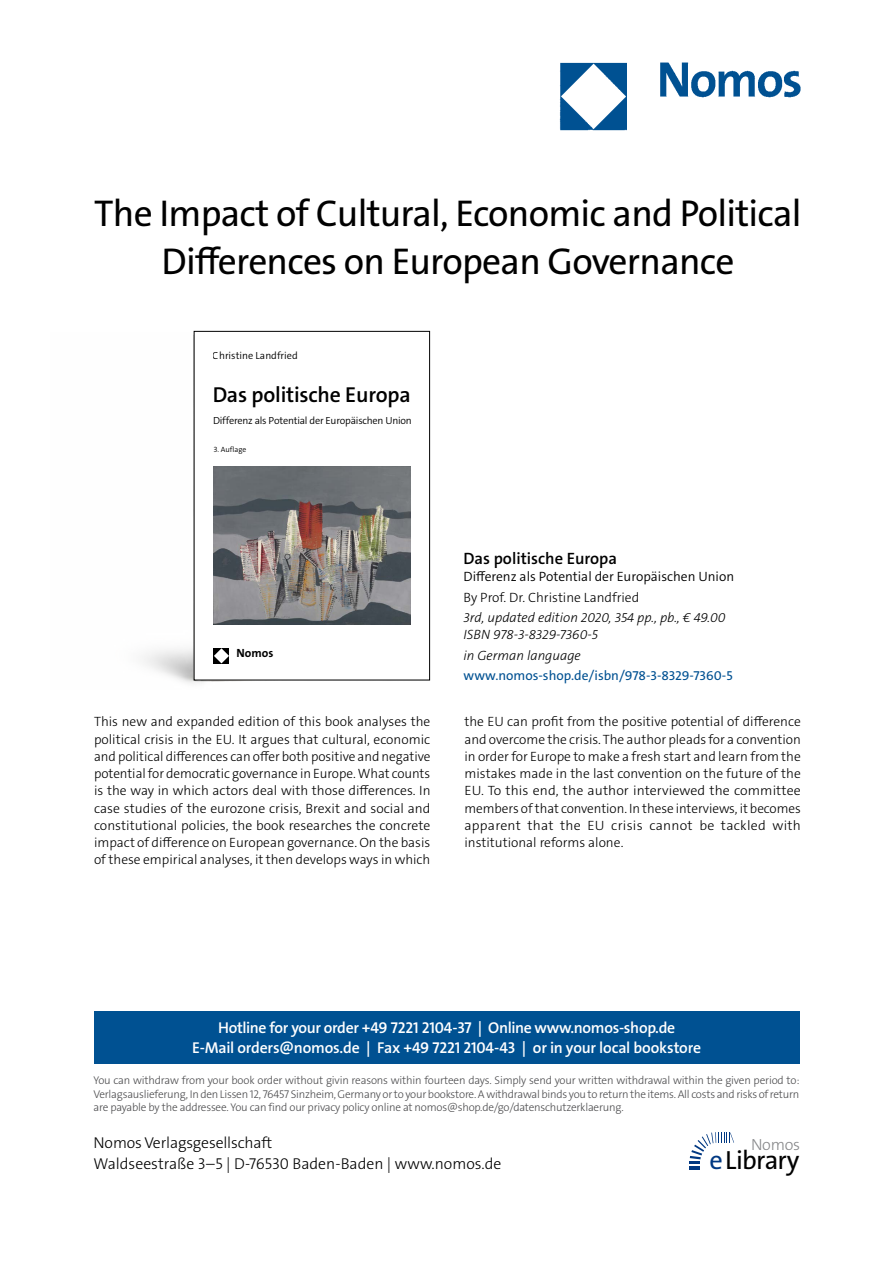
<style>
.page{position:relative;width:893px;height:1263px;background:#fff}
.page>*{position:absolute;margin:0;border:0;box-sizing:border-box;transform-origin:0 0}
.t1{font:37.5px/48px "The Sans Os F";letter-spacing:-.02em;color:#000;text-align:center}
.t2{font:26.4px "The Sans Os F";letter-spacing:-.03em;color:#000}
.t3{font:600 21.75px "The Sans C5";letter-spacing:-.01em;color:#000}
.t4{font:600 16.5px "The Sans C5";color:#000}
.t5{font:300 16.2px "The Sans Os F";letter-spacing:-.02em;color:#87888a}
.t6{font:600 15.75px/21px "The Sans Os F";letter-spacing:-.02em;color:#fff;text-align:center}
.t7{font:300 15.75px/21px "The Sans Os F";color:#000}
.t8{font:300 13.5px/17.2px "The Sans C5";color:#000;text-align:justify}
.t9{font:italic 300 13.5px/16.5px "The Sans C5";color:#000}
.t10{font:300 13.5px "The Sans C5";color:#000}
.t11{font:13.5px "The Sans C5";color:#005192}
.t12{font:700 12px "The Sans Os F";color:#000}
.t13{font:300 11.25px/13.5px "The Sans Os F";letter-spacing:-.02em;color:#4b4b4d;text-align:justify}
.t14{font:300 10.35px "The Sans C5";letter-spacing:-.02em;color:#000}
.t15{font:300 10.35px "The Sans C5";color:#000}
.t16{font:300 7.65px "The Sans C5";color:#000}
.s1{color:#003882}
</style>
<div class="page">
<div style="left:94px;top:1011px;width:705px;height:52px;background:#005192"></div>
<hr style="left:689px;top:1166px;width:11px;height:4px;background:#003882">
<svg style="left:689px;top:1132px;width:45px;height:32px"></svg>
<img style="left:559px;top:62px;width:242px;height:69px">
<img style="left:144px;top:332px;width:285px;height:352px">
<div style="left:194px;top:331px;width:236px;height:349px;background:#fff"></div>
<img style="left:214px;top:467px;width:196px;height:158px">
<svg style="left:214px;top:648px;width:15px;height:15px"></svg>
<div style="left:194px;top:331px;width:236px;height:349px;border:1px solid #000"></div>
<h1 class="t1" style="left:94px;top:193px;width:709px">The Impact of Cultural, Economic and Political<br>Differences on European Governance</h1>
<p class="t15" style="left:213px;top:348px;width:86px">Christine Landfried</p>
<h3 class="t3" style="left:213px;top:380px;width:200px">Das politische Europa</h3>
<p class="t14" style="left:213px;top:413px;width:200px">Differenz als Potential der Europäischen Union</p>
<p class="t16" style="left:213px;top:445px;width:34px">3. Auflage</p>
<p class="t12" style="left:237px;top:645px;width:38px">Nomos</p>
<p class="t4" style="left:463px;top:548px;width:155px">Das politische Europa</p>
<p class="t10" style="left:463px;top:568px;width:272px">Differenz als Potential der Europäischen Union</p>
<p class="t8" style="left:463px;top:588px;width:177px">By Prof. Dr. Christine Landfried</p>
<p class="t9" style="left:463px;top:610px;width:264px">3rd, updated edition 2020, 354 pp., pb., € 49.00<br>ISBN 978-3-8329-7360-5</p>
<p class="t9" style="left:463px;top:647px;width:119px">in German language</p>
<p class="t11" style="left:463px;top:667px;width:271px">www.nomos-shop.de/isbn/978-3-8329-7360-5</p>
<p class="t8" style="left:94px;top:713px;width:338px">This new and expanded edition of this book analyses the political crisis in the EU. It argues that cultural, economic and political differences can offer both positive and negative potential for democratic governance in Europe. What counts is the way in which actors deal with those differences. In case studies of the eurozone crisis, Brexit and social and constitutional policies, the book researches the concrete impact of difference on European governance. On the basis of these empirical analyses, it then develops ways in which</p>
<p class="t8" style="left:464px;top:713px;width:338px">the EU can profit from the positive potential of difference and overcome the crisis. The author pleads for a convention in order for Europe to make a fresh start and learn from the mistakes made in the last convention on the future of the EU. To this end, the author interviewed the committee members of that convention. In these interviews, it becomes apparent that the EU crisis cannot be tackled with institutional reforms alone.</p>
<p class="t6" style="left:192px;top:1017px;width:510px">Hotline for your order +49 7221 2104-37 | Online www.nomos-shop.de<br>E-Mail orders@nomos.de | Fax +49 7221 2104-43 | or in your local bookstore</p>
<p class="t13" style="left:94px;top:1074px;width:707px">You can withdraw from your book order without givin reasons within fourteen days. Simply send your written withdrawal within the given period to:<br>Verlagsauslieferung, In den Lissen 12, 76457 Sinzheim, Germany or to your bookstore. A withdrawal binds you to return the items. All costs and risks of return are payable by the addressee. You can find our privacy policy online at nomos@shop.de/go/datenschutzerklaerung.</p>
<p class="t7" style="left:94px;top:1133px;width:409px">Nomos Verlagsgesellschaft<br>Waldseestraße 3–5 | D-76530 Baden-Baden | www.nomos.de</p>
<p class="t5" style="left:751px;top:1134px;width:51px">Nomos</p>
<h2 class="t2" style="left:709px;top:1150px;width:91px"><span class="s1">e</span>Library</h2>
</div>
